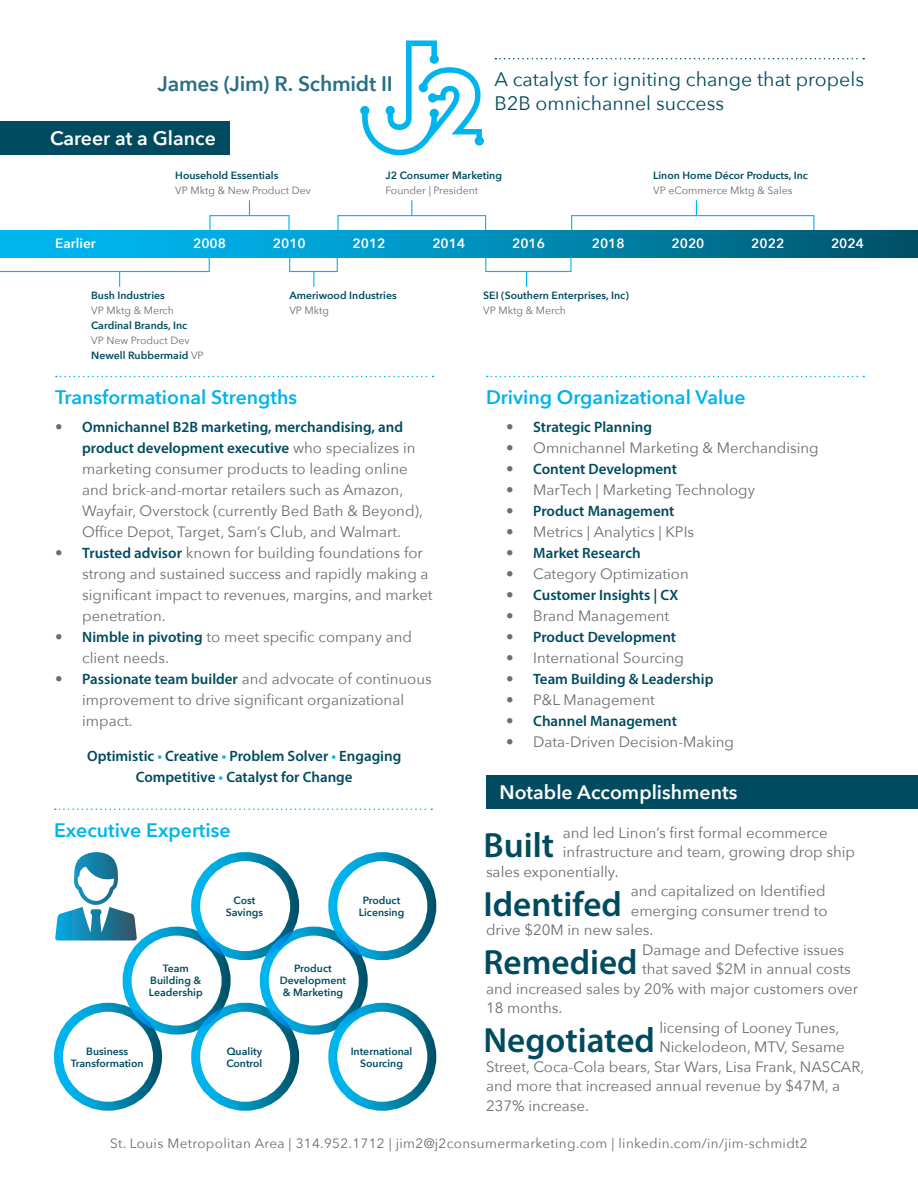
<style>
.page{position:relative;width:918px;height:1188px;background:#fff}
.page>*{position:absolute;margin:0;border:0;box-sizing:border-box;transform-origin:0 0}
.body_text{font:600 35.1px "Myriad Pro";color:#004b5f}
.body_text-2{font:600 21px "Avenir Next";letter-spacing:-.01em;color:#296f83}
.Subhead{font:600 19.5px "Avenir Next";color:#00b4ed}
.Subhead-2{font:19.5px/24px "Avenir Next";color:#004b5f}
.Subhead-3{font:600 19.5px "Avenir Next";color:#fff}
.body_text-3{font:15px/21px "Avenir Next";color:#6c6d70}
.t1{font:600 15px "Myriad Pro";color:#004b5f}
.body_text-4{font:13.5px "Avenir Next";letter-spacing:.025em;color:#6c6d70}
.Subhead-4{font:600 13.5px "Avenir Next";color:#fff}
.timeline_text{font:600 10.5px/12px "Avenir Next";color:#004b5f;text-align:center}
.timeline_text-2{font:10.5px "Avenir Next";color:#6c6d70}
.s1{font-weight:400;color:#6c6d70}
.s2{font-family:"Myriad Pro";font-weight:600;color:#004b5f}
.s3{color:#00b4ed}
.s4{font-family:"Avenir Next";font-weight:400;color:#6c6d70}
</style>
<div class="page">
<div style="left:209px;top:215px;width:81px;height:22px;border:1px solid #00b4ed"></div>
<div style="left:289px;top:250px;width:49px;height:22px;border:1px solid #00b4ed"></div>
<div style="left:337px;top:215px;width:149px;height:22px;border:1px solid #00b4ed"></div>
<div style="left:485px;top:250px;width:86px;height:22px;border:1px solid #00b4ed"></div>
<div style="left:571px;top:215px;width:243px;height:22px;border:1px solid #00b4ed"></div>
<svg style="left:0;top:230px;width:918px;height:27px;background:#008bb5"></svg>
<svg style="left:56px;top:376px;width:377px;height:1px"></svg>
<svg style="left:487px;top:376px;width:377px;height:1px"></svg>
<svg style="left:55px;top:808px;width:377px;height:2px"></svg>
<div style="left:0;top:122px;width:230px;height:33px;background:#004b5f"></div>
<div style="left:486px;top:776px;width:432px;height:33px;background:#004b5f"></div>
<svg style="left:360px;top:40px;width:124px;height:115px"></svg>
<svg style="left:495px;top:58px;width:369px;height:1px"></svg>
<svg style="left:249px;top:200px;width:1px;height:15px"></svg>
<svg style="left:313px;top:272px;width:1px;height:15px"></svg>
<svg style="left:0;top:250px;width:210px;height:37px"></svg>
<svg style="left:526px;top:272px;width:1px;height:15px"></svg>
<svg style="left:411px;top:200px;width:1px;height:15px"></svg>
<svg style="left:696px;top:200px;width:1px;height:15px"></svg>
<div style="left:328px;top:1003px;width:108px;height:108px;border:9px solid #fff;border-radius:50%"></div>
<div style="left:54px;top:1003px;width:108px;height:108px;border:9px solid #fff;border-radius:50%"></div>
<div style="left:123px;top:927px;width:108px;height:108px;border:9px solid #fff;border-radius:50%"></div>
<div style="left:191px;top:852px;width:108px;height:108px;border:9px solid #fff;border-radius:50%"></div>
<div style="left:191px;top:1003px;width:108px;height:108px;border:9px solid #fff;border-radius:50%"></div>
<div style="left:260px;top:927px;width:108px;height:108px;border:9px solid #fff;border-radius:50%"></div>
<div style="left:328px;top:852px;width:108px;height:108px;border:9px solid #fff;border-radius:50%"></div>
<svg style="left:55px;top:852px;width:82px;height:89px"></svg>
<p class="body_text-2" style="left:158px;top:66px;width:237px">James (Jim) R. Schmidt II</p>
<p class="Subhead-2" style="left:495px;top:67px;width:371px">A catalyst for igniting change that propels<br>B2B omnichannel success</p>
<p class="Subhead-3" style="left:50px;top:122px;width:167px">Career at a Glance</p>
<p class="timeline_text" style="left:175px;top:169px;width:105px">Household Essentials</p>
<p class="timeline_text-2" style="left:175px;top:182px;width:137px">VP Mktg &amp; New Product Dev</p>
<p class="timeline_text" style="left:386px;top:169px;width:118px">J2 Consumer Marketing</p>
<p class="timeline_text-2" style="left:386px;top:182px;width:94px">Founder | President</p>
<p class="timeline_text" style="left:653px;top:169px;width:156px">Linon Home Décor Products, Inc</p>
<p class="timeline_text-2" style="left:653px;top:182px;width:141px">VP eCommerce Mktg &amp; Sales</p>
<p class="Subhead-4" style="left:55px;top:231px;width:42px">Earlier</p>
<p class="Subhead-4" style="left:193px;top:231px;width:34px">2008</p>
<p class="Subhead-4" style="left:273px;top:231px;width:34px">2010</p>
<p class="Subhead-4" style="left:353px;top:231px;width:34px">2012</p>
<p class="Subhead-4" style="left:432px;top:231px;width:34px">2014</p>
<p class="Subhead-4" style="left:512px;top:231px;width:34px">2016</p>
<p class="Subhead-4" style="left:592px;top:231px;width:34px">2018</p>
<p class="Subhead-4" style="left:672px;top:231px;width:34px">2020</p>
<p class="Subhead-4" style="left:751px;top:231px;width:34px">2022</p>
<p class="Subhead-4" style="left:831px;top:231px;width:34px">2024</p>
<p class="timeline_text" style="left:91px;top:289px;width:75px">Bush Industries</p>
<p class="timeline_text-2" style="left:91px;top:301px;width:84px">VP Mktg &amp; Merch</p>
<p class="timeline_text" style="left:91px;top:319px;width:98px">Cardinal Brands, Inc</p>
<p class="timeline_text-2" style="left:91px;top:331px;width:100px">VP New Product Dev</p>
<p class="timeline_text" style="left:91px;top:349px;width:114px">Newell Rubbermaid <span class="s1">VP</span></p>
<p class="timeline_text" style="left:289px;top:289px;width:109px">Ameriwood Industries</p>
<p class="timeline_text-2" style="left:289px;top:301px;width:41px">VP Mktg</p>
<p class="timeline_text" style="left:483px;top:289px;width:147px">SEI (Southern Enterprises, Inc)</p>
<p class="timeline_text-2" style="left:483px;top:301px;width:84px">VP Mktg &amp; Merch</p>
<p class="Subhead" style="left:55px;top:381px;width:244px">Transformational Strengths</p>
<p class="body_text-3" style="left:82px;top:416px;width:342px;text-indent:-27px">• <span class="s2">Omnichannel B2B marketing, merchandising, and product development executive</span> who specializes in marketing consumer products to leading online and brick-and-mortar retailers such as Amazon, Wayfair, Overstock (currently Bed Bath &amp; Beyond), Office Depot, Target, Sam’s Club, and Walmart.</p>
<p class="body_text-3" style="left:82px;top:542px;width:352px;text-indent:-27px">• <span class="s2">Trusted advisor</span> known for building foundations for strong and sustained success and rapidly making a significant impact to revenues, margins, and market penetration.</p>
<p class="body_text-3" style="left:82px;top:626px;width:331px;text-indent:-27px">• <span class="s2">Nimble in pivoting</span> to meet specific company and client needs.</p>
<p class="body_text-3" style="left:82px;top:668px;width:351px;text-indent:-27px">• <span class="s2">Passionate team builder</span> and advocate of continuous improvement to drive significant organizational impact.</p>
<p class="t1" style="left:87px;top:746px;width:316px">Optimistic <span class="s3">•</span> Creative <span class="s3">•</span> Problem Solver <span class="s3">•</span> Engaging</p>
<p class="t1" style="left:136px;top:767px;width:218px">Competitive <span class="s3">•</span> Catalyst for Change</p>
<p class="Subhead" style="left:486px;top:381px;width:261px">Driving Organizational Value</p>
<p class="t1" style="left:506px;top:417px;width:147px"><span class="s4">•</span> Strategic Planning</p>
<p class="body_text-3" style="left:506px;top:437px;width:314px">• Omnichannel Marketing &amp; Merchandising</p>
<p class="t1" style="left:506px;top:459px;width:172px"><span class="s4">•</span> Content Development</p>
<p class="body_text-3" style="left:506px;top:479px;width:250px">• MarTech | Marketing Technology</p>
<p class="t1" style="left:506px;top:501px;width:170px"><span class="s4">•</span> Product Management</p>
<p class="body_text-3" style="left:506px;top:521px;width:189px">• Metrics | Analytics | KPIs</p>
<p class="t1" style="left:506px;top:543px;width:136px"><span class="s4">•</span> Market Research</p>
<p class="body_text-3" style="left:506px;top:563px;width:184px">• Category Optimization</p>
<p class="t1" style="left:506px;top:585px;width:174px"><span class="s4">•</span> Customer Insights | CX</p>
<p class="body_text-3" style="left:506px;top:605px;width:165px">• Brand Management</p>
<p class="t1" style="left:506px;top:627px;width:171px"><span class="s4">•</span> Product Development</p>
<p class="body_text-3" style="left:506px;top:647px;width:179px">• International Sourcing</p>
<p class="t1" style="left:506px;top:669px;width:209px"><span class="s4">•</span> Team Building &amp; Leadership</p>
<p class="body_text-3" style="left:506px;top:689px;width:150px">• P&amp;L Management</p>
<p class="t1" style="left:506px;top:711px;width:172px"><span class="s4">•</span> Channel Management</p>
<p class="body_text-3" style="left:506px;top:731px;width:229px">• Data-Driven Decision-Making</p>
<p class="Subhead-3" style="left:500px;top:776px;width:239px">Notable Accomplishments</p>
<p class="Subhead" style="left:54px;top:813px;width:178px">Executive Expertise</p>
<p class="timeline_text" style="left:149px;top:962px;width:55px">Team<br>Building &amp;<br>Leadership</p>
<p class="timeline_text" style="left:71px;top:1045px;width:74px">Business<br>Transformation</p>
<p class="timeline_text" style="left:226px;top:894px;width:39px">Cost<br>Savings</p>
<p class="timeline_text" style="left:359px;top:894px;width:47px">Product<br>Licensing</p>
<p class="timeline_text" style="left:280px;top:962px;width:68px">Product<br>Development &amp; Marketing</p>
<p class="timeline_text" style="left:226px;top:1045px;width:38px;text-align:left">Quality<br>Control</p>
<p class="timeline_text" style="left:351px;top:1045px;width:63px">International<br>Sourcing</p>
<p class="body_text-3" style="left:563px;top:821px;width:266px">and led Linon’s first formal ecommerce</p>
<p class="body_text-3" style="left:563px;top:841px;width:294px">infrastructure and team, growing drop ship</p>
<p class="body_text-3" style="left:486px;top:860px;width:134px">sales exponentially.</p>
<p class="body_text" style="left:484px;top:882px;width:140px">Identifed</p>
<p class="body_text-3" style="left:631px;top:880px;width:196px">and capitalized on Identified</p>
<p class="body_text" style="left:484px;top:823px;width:72px">Built</p>
<p class="body_text-3" style="left:631px;top:899px;width:198px">emerging consumer trend to</p>
<p class="body_text-3" style="left:486px;top:919px;width:169px">drive $20M in new sales.</p>
<p class="body_text" style="left:484px;top:940px;width:156px">Remedied</p>
<p class="body_text-3" style="left:642px;top:938px;width:204px">Damage and Defective issues</p>
<p class="body_text-3" style="left:642px;top:958px;width:210px">that saved $2M in annual costs</p>
<p class="body_text-3" style="left:486px;top:977px;width:374px">and increased sales by 20% with major customers over</p>
<p class="body_text-3" style="left:486px;top:997px;width:78px">18 months.</p>
<p class="body_text" style="left:484px;top:1018px;width:173px">Negotiated</p>
<p class="body_text-3" style="left:659px;top:1016px;width:181px">licensing of Looney Tunes,</p>
<p class="body_text-3" style="left:659px;top:1036px;width:187px">Nickelodeon, MTV, Sesame</p>
<p class="body_text-3" style="left:486px;top:1055px;width:380px">Street, Coca-Cola bears, Star Wars, Lisa Frank, NASCAR,</p>
<p class="body_text-3" style="left:486px;top:1075px;width:356px">and more that increased annual revenue by $47M, a</p>
<p class="body_text-3" style="left:486px;top:1094px;width:105px">237% increase.</p>
<p class="body_text-4" style="left:110px;top:1131px;width:699px">St. Louis Metropolitan Area | 314.952.1712 | jim2@j2consumermarketing.com | linkedin.com/in/jim-schmidt2</p>
</div>
